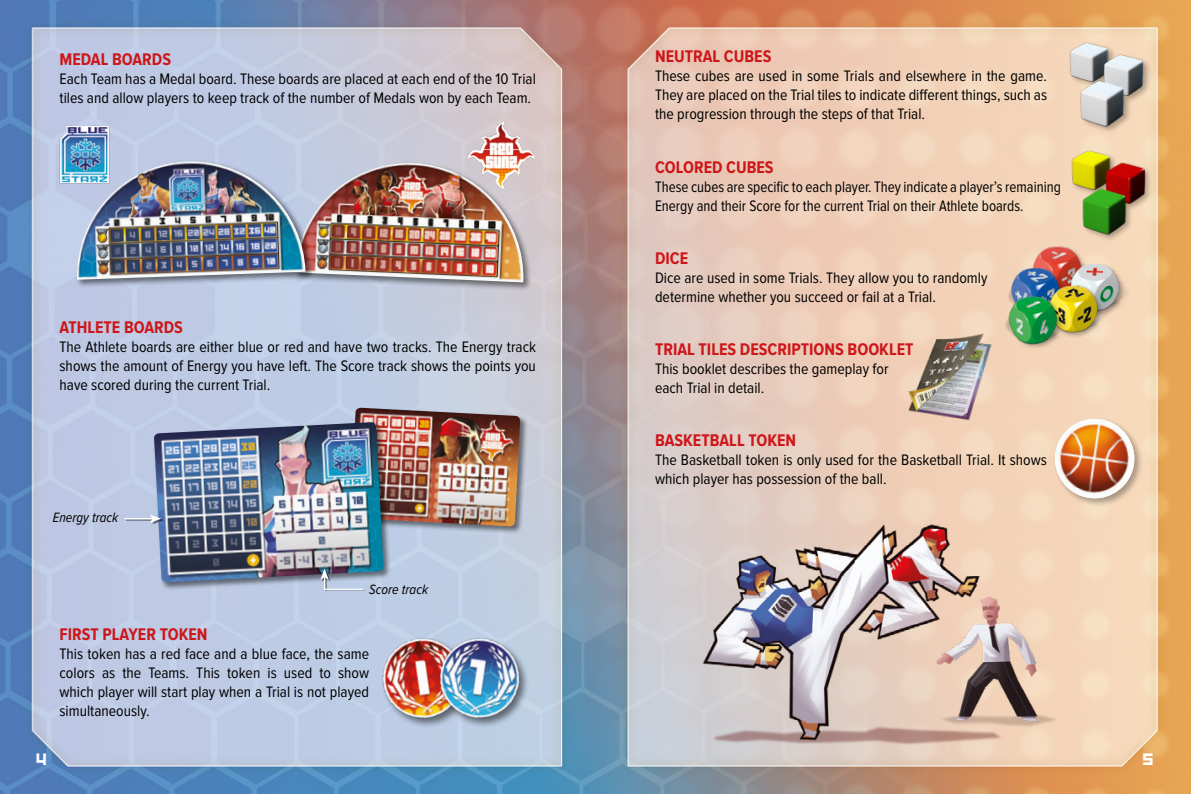
<style>
.page{position:relative;width:1191px;height:794px;background:#fff}
.page>*{position:absolute;margin:0;border:0;box-sizing:border-box;transform-origin:0 0}
.t1{font:700 17.5px "Proxima Nova Cond";color:#cd171a}
.t2{font:15.75px/18.9px "Proxima Nova Cond";color:#000}
.t3{font:15.75px/18.9px "Proxima Nova Cond";color:#000;scale:.95 1}
.t4{font:15.75px "Kremlin";color:#fff}
.t5{font:italic 14px "Proxima Nova Cond";color:#000}
</style>
<div class="page">
<img style="left:0;top:0;width:1191px;height:794px">
<div style="left:381px;top:636px;width:92px;height:92px;background:#000;opacity:.5"></div>
<img style="left:378px;top:636px;width:56px;height:87px">
<div style="left:438px;top:636px;width:92px;height:92px;background:#000;opacity:.5"></div>
<img style="left:434px;top:636px;width:91px;height:87px">
<div style="left:293px;top:162px;width:239px;height:129px;background:#000;opacity:.5"></div>
<img style="left:314px;top:163px;width:212px;height:119px">
<div style="left:75px;top:160px;width:239px;height:128px;background:#000;opacity:.5"></div>
<img style="left:75px;top:161px;width:230px;height:119px">
<div style="left:349px;top:406px;width:179px;height:128px;background:#000;opacity:.5"></div>
<img style="left:350px;top:408px;width:170px;height:118px">
<div style="left:153px;top:421px;width:238px;height:169px;background:#000;opacity:.5"></div>
<img style="left:154px;top:422px;width:230px;height:160px">
<div style="left:126px;top:515px;width:37px;height:9px;background:#000;opacity:.5"></div>
<svg style="left:124px;top:514px;width:37px;height:9px"></svg>
<div style="left:322px;top:569px;width:43px;height:22px;background:#000;opacity:.5"></div>
<svg style="left:320px;top:568px;width:44px;height:22px"></svg>
<img style="left:677px;top:488px;width:435px;height:272px">
<div style="left:1052px;top:417px;width:91px;height:90px;background:#000;opacity:.3"></div>
<svg style="left:1052px;top:416px;width:85px;height:3px"></svg>
<img style="left:1052px;top:419px;width:85px;height:82px">
<img style="left:53px;top:122px;width:64px;height:65px">
<img style="left:463px;top:117px;width:76px;height:77px">
<img style="left:1054px;top:28px;width:97px;height:109px">
<img style="left:1056px;top:136px;width:96px;height:101px">
<img style="left:972px;top:219px;width:176px;height:21px">
<img style="left:1010px;top:237px;width:176px;height:105px">
<img style="left:950px;top:240px;width:176px;height:83px">
<img style="left:988px;top:258px;width:176px;height:106px">
<img style="left:991px;top:288px;width:85px;height:64px">
<img style="left:894px;top:323px;width:99px;height:106px">
<p class="t1" style="left:60px;top:49px;width:113px">MEDAL BOARDS</p>
<p class="t2" style="left:60px;top:69px;width:478px">Each Team has a Medal board. These boards are placed at each end of the 10 Trial tiles and allow players to keep track of the number of Medals won by each Team.</p>
<p class="t1" style="left:60px;top:317px;width:125px">ATHLETE BOARDS</p>
<p class="t2" style="left:60px;top:337px;width:478px;text-align:justify">The Athlete boards are either blue or red and have two tracks. The Energy track shows the amount of Energy you have left. The Score track shows the points you have scored during the current Trial.</p>
<p class="t5" style="left:53px;top:510px;width:67px">Energy track</p>
<p class="t5" style="left:369px;top:582px;width:60px">Score track</p>
<p class="t1" style="left:60px;top:624px;width:149px">FIRST PLAYER TOKEN</p>
<p class="t2" style="left:60px;top:644px;width:311px;text-align:justify">This token has a red face and a blue face, the same colors as the Teams. This token is used to show which player will start play when a Trial is not played simultaneously.</p>
<p class="t1" style="left:655px;top:47px;width:118px">NEUTRAL CUBES</p>
<p class="t2" style="left:655px;top:67px;width:393px;text-align:justify">These cubes are used in some Trials and elsewhere in the game.<br>They are placed on the Trial tiles to indicate different things, such as the progression through the steps of that Trial.</p>
<p class="t1" style="left:655px;top:157px;width:120px">COLORED CUBES</p>
<p class="t3" style="left:655px;top:177px;width:429px">These cubes are specific to each player. They indicate a player’s remaining<br>Energy and their Score for the current Trial on their Athlete boards.</p>
<p class="t1" style="left:655px;top:249px;width:35px">DICE</p>
<p class="t2" style="left:655px;top:269px;width:334px">Dice are used in some Trials. They allow you to randomly determine whether you succeed or fail at a Trial.</p>
<p class="t1" style="left:655px;top:340px;width:260px">TRIAL TILES DESCRIPTIONS BOOKLET</p>
<p class="t2" style="left:655px;top:360px;width:235px">This booklet describes the gameplay for each Trial in detail.</p>
<p class="t1" style="left:655px;top:430px;width:143px">BASKETBALL TOKEN</p>
<p class="t2" style="left:655px;top:450px;width:393px">The Basketball token is only used for the Basketball Trial. It shows which player has possession of the ball.</p>
<p class="t4" style="left:36px;top:753px;width:12px">4</p>
<p class="t4" style="left:1143px;top:753px;width:12px">5</p>
</div>
